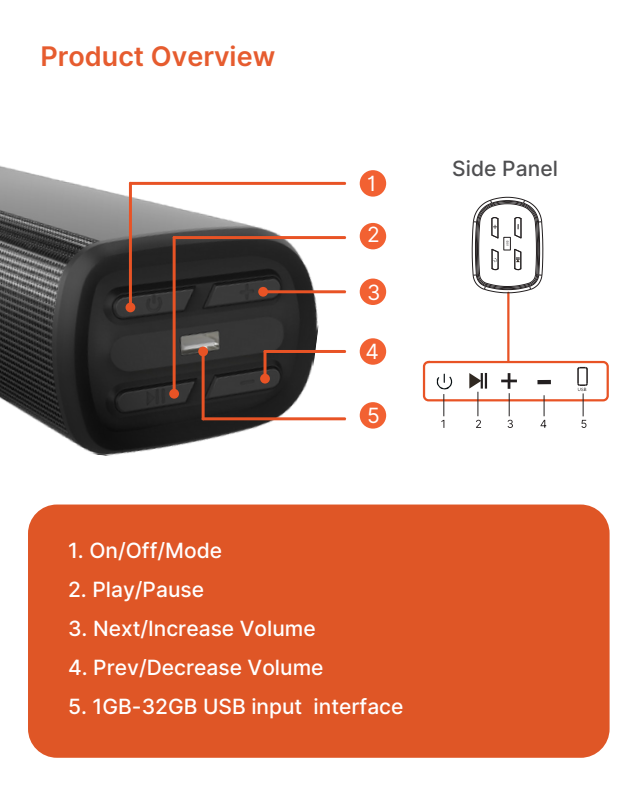
<style>
.page{position:relative;width:639px;height:807px;background:#fff}
.page>*{position:absolute;margin:0;border:0;box-sizing:border-box;transform-origin:0 0}
.t1{font:600 27.2px "Inter";color:#e65c2f}
.t2{font:500 20.8px "Inter";color:#fff}
.t3{font:500 20.8px "Inter";letter-spacing:.005em;color:#4f4f51}
.t4{font:20.8px "Inter";color:#fff}
</style>
<div class="page">
<div style="left:28px;top:505px;width:582px;height:253px;background:#df5626;border-radius:29px"></div>
<hr style="left:507px;top:293px;width:2px;height:69px;background:#e85325">
<svg style="left:476px;top:420px;width:5px;height:8px"></svg>
<svg style="left:541px;top:420px;width:5px;height:8px"></svg>
<svg style="left:581px;top:420px;width:6px;height:8px"></svg>
<div style="left:423px;top:361px;width:186px;height:40px;border:2px solid #e85325;border-radius:5px"></div>
<svg style="left:437px;top:374px;width:16px;height:15px"></svg>
<hr style="left:537px;top:380px;width:14px;height:4px;background:#231f20">
<hr style="left:582px;top:393px;width:2px;height:23px;background:#231f20">
<hr style="left:543px;top:395px;width:2px;height:21px;background:#231f20">
<svg style="left:501px;top:373px;width:16px;height:55px"></svg>
<hr style="left:477px;top:392px;width:2px;height:24px;background:#231f20">
<hr style="left:443px;top:394px;width:2px;height:22px;background:#231f20">
<svg style="left:577px;top:366px;width:11px;height:25px"></svg>
<svg style="left:469px;top:373px;width:18px;height:16px"></svg>
<svg style="left:471px;top:197px;width:73px;height:97px"></svg>
<div style="left:503px;top:237px;width:8px;height:13px;border:1px solid #231f20"></div>
<img style="left:0;top:165px;width:338px;height:291px">
<svg style="left:129px;top:182px;width:217px;height:238px"></svg>
<div style="left:360px;top:170px;width:26px;height:27px;background:#f26132;border-radius:50%"></div>
<div style="left:360px;top:223px;width:26px;height:26px;background:#f26132;border-radius:50%"></div>
<div style="left:360px;top:338px;width:26px;height:27px;background:#f26132;border-radius:50%"></div>
<div style="left:360px;top:402px;width:26px;height:27px;background:#f26132;border-radius:50%"></div>
<div style="left:360px;top:279px;width:26px;height:26px;background:#f26132;border-radius:50%"></div>
<div style="left:126px;top:303px;width:9px;height:9px;background:#e85325;border-radius:50%"></div>
<div style="left:258px;top:287px;width:10px;height:10px;background:#e85325;border-radius:50%"></div>
<div style="left:198px;top:347px;width:10px;height:9px;background:#e85325;border-radius:50%"></div>
<div style="left:260px;top:374px;width:10px;height:10px;background:#e85325;border-radius:50%"></div>
<div style="left:169px;top:389px;width:10px;height:10px;background:#e85325;border-radius:50%"></div>
<p class="t1" style="left:40px;top:40px;width:236px">Product Overview</p>
<p class="t4" style="left:367px;top:171px;width:11px">1</p>
<p class="t4" style="left:367px;top:222px;width:14px">2</p>
<p class="t4" style="left:367px;top:280px;width:15px">3</p>
<h2 class="t4" style="left:365px;top:339px;width:15px">4</h2>
<p class="t4" style="left:367px;top:403px;width:14px">5</p>
<p class="t2" style="left:68px;top:538px;width:156px">1. On/Off/Mode</p>
<p class="t2" style="left:68px;top:577px;width:138px">2. Play/Pause</p>
<p class="t2" style="left:68px;top:616px;width:249px">3. Next/Increase Volume</p>
<p class="t2" style="left:68px;top:655px;width:257px">4. Prev/Decrease Volume</p>
<p class="t2" style="left:68px;top:694px;width:236px">5. 1GB-32GB USB input</p>
<p class="t2" style="left:314px;top:694px;width:91px">interface</p>
<h2 class="t3" style="left:452px;top:155px;width:107px">Side Panel</h2>
</div>
